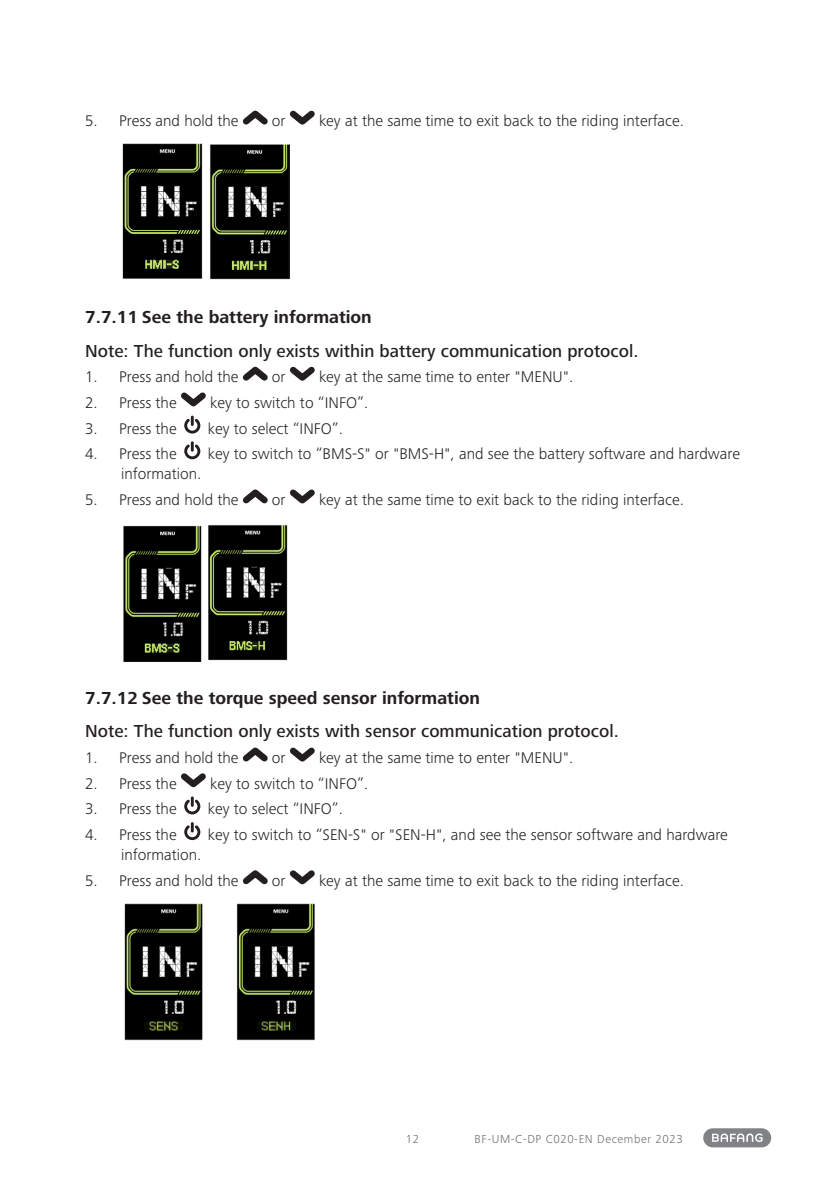
<style>
.page{position:relative;width:840px;height:1191px;background:#fff}
.page>*{position:absolute;margin:0;border:0;box-sizing:border-box;transform-origin:0 0}
.t1{font:500 18px "Frutiger Next Pro";color:#231f20}
.t2{font:700 18px "Frutiger Next Pro";color:#231f20}
.t3{font:300 16px "Frutiger Next Pro";color:#231f20}
.t4{font:300 12px "Frutiger Next Pro";letter-spacing:.05em;color:#6c6d70}
.s1{font-family:"Adobe Song Std"}
</style>
<div class="page">
<div style="left:702px;top:1128px;width:68px;height:19px;background:#808285;border-radius:10px"></div>
<svg style="left:712px;top:1133px;width:50px;height:9px"></svg>
<svg style="left:243px;top:111px;width:24px;height:14px"></svg>
<svg style="left:290px;top:111px;width:24px;height:14px"></svg>
<img style="left:122px;top:143px;width:167px;height:137px">
<svg style="left:243px;top:367px;width:24px;height:14px"></svg>
<svg style="left:290px;top:367px;width:24px;height:14px"></svg>
<svg style="left:181px;top:392px;width:25px;height:14px"></svg>
<svg style="left:184px;top:415px;width:16px;height:18px"></svg>
<svg style="left:184px;top:441px;width:16px;height:18px"></svg>
<svg style="left:243px;top:489px;width:24px;height:14px"></svg>
<svg style="left:290px;top:489px;width:24px;height:14px"></svg>
<img style="left:123px;top:525px;width:165px;height:137px">
<svg style="left:243px;top:747px;width:24px;height:14px"></svg>
<svg style="left:290px;top:747px;width:24px;height:14px"></svg>
<svg style="left:181px;top:773px;width:25px;height:14px"></svg>
<svg style="left:184px;top:796px;width:16px;height:18px"></svg>
<svg style="left:184px;top:822px;width:16px;height:18px"></svg>
<svg style="left:243px;top:870px;width:24px;height:14px"></svg>
<svg style="left:290px;top:870px;width:24px;height:14px"></svg>
<img style="left:124px;top:903px;width:191px;height:138px">
<p class="t3" style="left:85px;top:112px;width:155px">5. Press and hold the</p>
<p class="t3" style="left:272px;top:112px;width:15px">or</p>
<p class="t3" style="left:319px;top:112px;width:366px">key at the same time to exit back to the riding interface.</p>
<p class="t2" style="left:85px;top:307px;width:288px">7.7.11 See the battery information</p>
<p class="t1" style="left:85px;top:340px;width:554px">Note: The function only exists within battery communication protocol.</p>
<p class="t3" style="left:85px;top:368px;width:155px">1. Press and hold the</p>
<p class="t3" style="left:272px;top:368px;width:15px">or</p>
<p class="t3" style="left:319px;top:368px;width:256px">key at the same time to enter "MENU".</p>
<p class="t3" style="left:85px;top:393px;width:93px">2. Press the</p>
<p class="t3" style="left:210px;top:393px;width:159px">key to switch to “INFO”<span class="s1">.</span></p>
<p class="t3" style="left:85px;top:419px;width:93px">3. Press the</p>
<p class="t3" style="left:208px;top:419px;width:137px">key to select “INFO”.</p>
<p class="t3" style="left:85px;top:445px;width:93px">4. Press the</p>
<p class="t3" style="left:208px;top:445px;width:533px">key to switch to “BMS-S" or "BMS-H", and see the battery software and hardware</p>
<p class="t3" style="left:121px;top:465px;width:82px">information.</p>
<p class="t3" style="left:85px;top:490px;width:155px">5. Press and hold the</p>
<p class="t3" style="left:272px;top:490px;width:15px">or</p>
<p class="t3" style="left:319px;top:490px;width:366px">key at the same time to exit back to the riding interface.</p>
<p class="t2" style="left:85px;top:687px;width:396px">7.7.12 See the torque speed sensor information</p>
<p class="t1" style="left:85px;top:721px;width:535px">Note: The function only exists with sensor communication protocol.</p>
<p class="t3" style="left:85px;top:748px;width:155px">1. Press and hold the</p>
<p class="t3" style="left:272px;top:748px;width:15px">or</p>
<p class="t3" style="left:319px;top:748px;width:256px">key at the same time to enter "MENU".</p>
<p class="t3" style="left:85px;top:774px;width:93px">2. Press the</p>
<p class="t3" style="left:210px;top:774px;width:159px">key to switch to “INFO”<span class="s1">.</span></p>
<p class="t3" style="left:85px;top:800px;width:93px">3. Press the</p>
<p class="t3" style="left:208px;top:800px;width:137px">key to select “INFO”.</p>
<p class="t3" style="left:85px;top:825px;width:93px">4. Press the</p>
<p class="t3" style="left:208px;top:825px;width:521px">key to switch to “SEN-S" or "SEN-H", and see the sensor software and hardware</p>
<p class="t3" style="left:121px;top:845px;width:82px">information.</p>
<p class="t3" style="left:85px;top:871px;width:155px">5. Press and hold the</p>
<p class="t3" style="left:272px;top:871px;width:15px">or</p>
<p class="t3" style="left:319px;top:871px;width:366px">key at the same time to exit back to the riding interface.</p>
<p class="t4" style="left:405px;top:1132px;width:15px">12</p>
<p class="t4" style="left:474px;top:1132px;width:209px">BF-UM-C-DP C020-EN December 2023</p>
</div>
